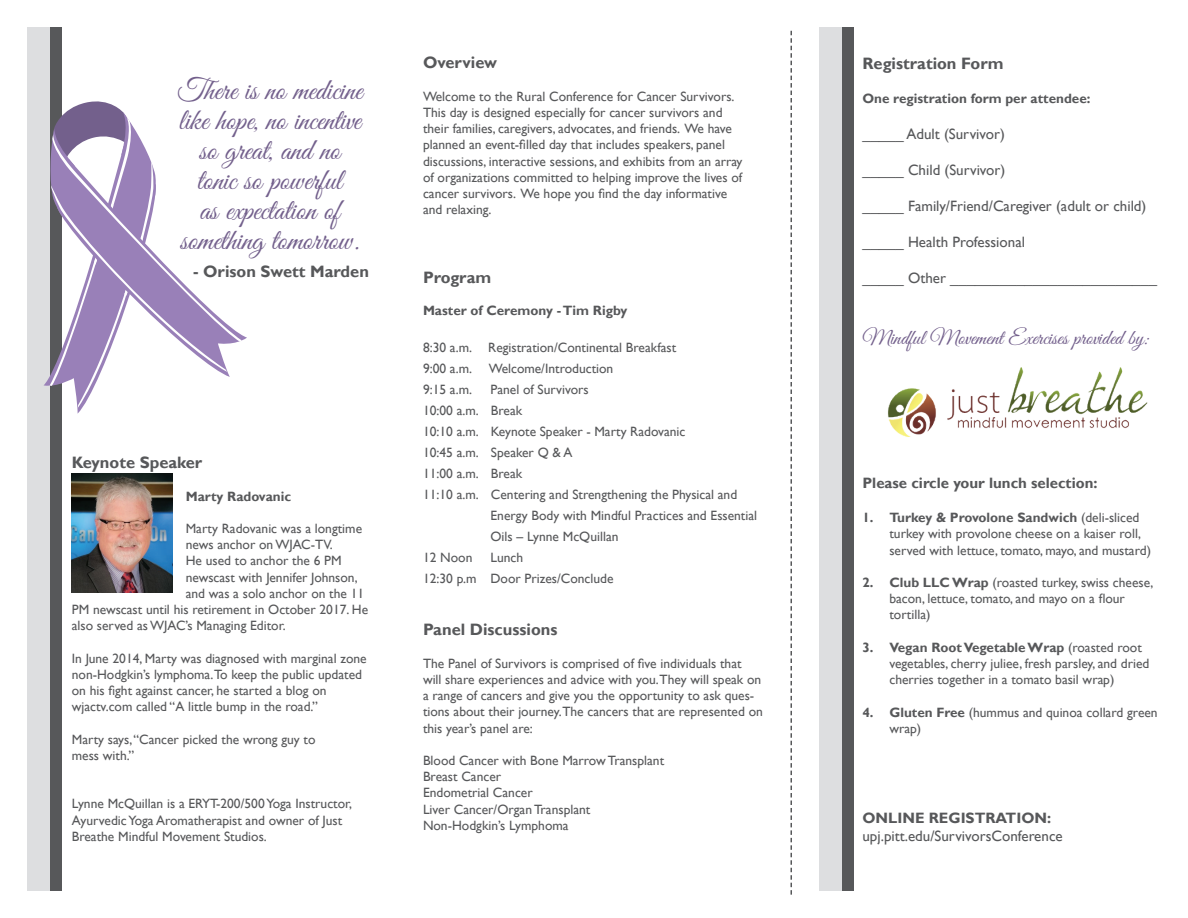
<style>
.page{position:relative;width:1188px;height:918px;background:#fff}
.page>*{position:absolute;margin:0;border:0;box-sizing:border-box;transform-origin:0 0}
.t1{font:30px/30px "Great Vibes";color:#73608c;text-align:center}
.t2{font:21px "Great Vibes";color:#73608c}
.t3{font:700 16.5px "Gill Sans";color:#57585a}
.t4{font:15px "Gill Sans";color:#57585a}
.t5{font:700 15px "Gill Sans";color:#57585a}
.t6{font:13.5px/16.2px "Gill Sans";color:#57585a}
.t7{font:700 13.5px "Gill Sans";color:#57585a}
.s1{font-weight:700}
</style>
<div class="page">
<div style="left:27px;top:27px;width:34px;height:864px;background:#dddee0"></div>
<div style="left:819px;top:27px;width:34px;height:864px;background:#dddee0"></div>
<div style="left:50px;top:27px;width:11px;height:864px;background:#57585a"></div>
<div style="left:842px;top:27px;width:11px;height:864px;background:#57585a"></div>
<svg style="left:790px;top:31px;width:2px;height:864px"></svg>
<img style="left:71px;top:474px;width:101px;height:118px">
<svg style="left:44px;top:97px;width:203px;height:317px"></svg>
<img style="left:888px;top:367px;width:260px;height:70px">
<h1 class="t1" style="left:177px;top:77px;width:187px">There is no medicine like hope, no incentive so great, and no tonic so powerful<br>as expectation of something tomorrow.</h1>
<p class="t3" style="left:193px;top:262px;width:177px">- Orison Swett Marden</p>
<p class="t3" style="left:72px;top:453px;width:132px">Keynote Speaker</p>
<p class="t7" style="left:186px;top:488px;width:107px">Marty Radovanic</p>
<p class="t6" style="left:186px;top:520px;width:178px">Marty Radovanic was a longtime</p>
<p class="t6" style="left:186px;top:536px;width:148px">news anchor on WJAC-TV.</p>
<p class="t6" style="left:186px;top:553px;width:157px">He used to anchor the 6 PM</p>
<p class="t6" style="left:186px;top:569px;width:173px">newscast with Jennifer Johnson,</p>
<p class="t6" style="left:186px;top:585px;width:180px">and was a solo anchor on the 11</p>
<p class="t6" style="left:72px;top:601px;width:298px">PM newscast until his retirement in October 2017. He</p>
<p class="t6" style="left:72px;top:617px;width:215px">also served as WJAC’s Managing Editor.</p>
<p class="t6" style="left:72px;top:650px;width:296px">In June 2014, Marty was diagnosed with marginal zone non-Hodgkin’s lymphoma.To keep the public updated on his fight against cancer, he started a blog on wjactv.com called “A little bump in the road.”</p>
<p class="t6" style="left:72px;top:731px;width:245px">Marty says, “Cancer picked the wrong guy to mess with.”</p>
<p class="t6" style="left:72px;top:796px;width:282px">Lynne McQuillan is a ERYT-200/500 Yoga Instructor,<br>Ayurvedic Yoga Aromatherapist and owner of Just<br>Breathe Mindful Movement Studios.</p>
<p class="t3" style="left:423px;top:53px;width:76px">Overview</p>
<p class="t6" style="left:423px;top:88px;width:321px">Welcome to the Rural Conference for Cancer Survivors.<br>This day is designed especially for cancer survivors and their families, caregivers, advocates, and friends. We have planned an event-filled day that includes speakers, panel discussions, interactive sessions, and exhibits from an array of organizations committed to helping improve the lives of cancer survivors. We hope you find the day informative and relaxing.</p>
<p class="t3" style="left:423px;top:267px;width:70px">Program</p>
<p class="t7" style="left:423px;top:303px;width:206px">Master of Ceremony - Tim Rigby</p>
<p class="t6" style="left:423px;top:337px;width:255px;line-height:21px">8:30 a.m. Registration/Continental Breakfast<br>9:00 a.m. Welcome/Introduction<br>9:15 a.m.</p>
<p class="t6" style="left:490px;top:381px;width:100px">Panel of Survivors</p>
<p class="t6" style="left:423px;top:402px;width:101px">10:00 a.m. Break</p>
<p class="t6" style="left:423px;top:423px;width:264px">10:10 a.m. Keynote Speaker - Marty Radovanic</p>
<p class="t6" style="left:423px;top:444px;width:151px">10:45 a.m. Speaker Q &amp; A</p>
<p class="t6" style="left:423px;top:465px;width:101px">11:00 a.m. Break</p>
<p class="t6" style="left:423px;top:486px;width:316px">11:10 a.m. Centering and Strengthening the Physical and</p>
<p class="t6" style="left:491px;top:507px;width:268px">Energy Body with Mindful Practices and Essential</p>
<p class="t6" style="left:491px;top:528px;width:129px">Oils – Lynne McQuillan</p>
<p class="t6" style="left:423px;top:549px;width:51px">12 Noon</p>
<p class="t6" style="left:423px;top:547px;width:192px;line-height:21px;text-indent:68px">Lunch<br>12:30 p.m Door Prizes/Conclude</p>
<p class="t3" style="left:423px;top:620px;width:136px">Panel Discussions</p>
<p class="t6" style="left:423px;top:655px;width:341px">The Panel of Survivors is comprised of five individuals that will share experiences and advice with you.They will speak on a range of cancers and give you the opportunity to ask ques&shy;tions about their journey.The cancers that are represented on this year’s panel are:</p>
<p class="t6" style="left:423px;top:752px;width:243px">Blood Cancer with Bone Marrow Transplant<br>Breast Cancer<br>Endometrial Cancer<br>Liver Cancer/Organ Transplant<br>Non-Hodgkin’s Lymphoma</p>
<p class="t3" style="left:862px;top:53px;width:143px">Registration Form</p>
<p class="t7" style="left:862px;top:90px;width:230px">One registration form per attendee:</p>
<p class="t4" style="left:862px;top:125px;width:144px">_____ Adult (Survivor)</p>
<p class="t4" style="left:862px;top:161px;width:144px">_____ Child (Survivor)</p>
<p class="t4" style="left:862px;top:197px;width:286px">_____ Family/Friend/Caregiver (adult or child)</p>
<p class="t4" style="left:862px;top:233px;width:164px">_____ Health Professional</p>
<p class="t4" style="left:862px;top:269px;width:296px">_____ Other _________________________</p>
<h2 class="t2" style="left:862px;top:326px;width:288px">Mindful Movement Exercises provided by:</h2>
<p class="t5" style="left:862px;top:474px;width:237px">Please circle your lunch selection:</p>
<p class="t6" style="left:889px;top:509px;width:263px;text-indent:-27px"><span class="s1">1. Turkey &amp; Provolone Sandwich</span> (deli-sliced turkey with provolone cheese on a kaiser roll, served with lettuce, tomato, mayo, and mustard)</p>
<p class="t6" style="left:889px;top:574px;width:265px;text-indent:-27px"><span class="s1">2. Club LLC Wrap</span> (roasted turkey, swiss cheese, bacon, lettuce, tomato, and mayo on a flour tortilla)</p>
<p class="t6" style="left:889px;top:639px;width:262px;text-indent:-27px"><span class="s1">3. Vegan Root Vegetable Wrap</span> (roasted root vegetables, cherry juliee, fresh parsley, and dried cherries together in a tomato basil wrap)</p>
<p class="t6" style="left:889px;top:704px;width:270px;text-indent:-27px"><span class="s1">4. Gluten Free</span> (hummus and quinoa collard green wrap)</p>
<p class="t5" style="left:862px;top:809px;width:190px">ONLINE REGISTRATION:</p>
<p class="t4" style="left:862px;top:827px;width:202px">upj.pitt.edu/SurvivorsConference</p>
</div>
